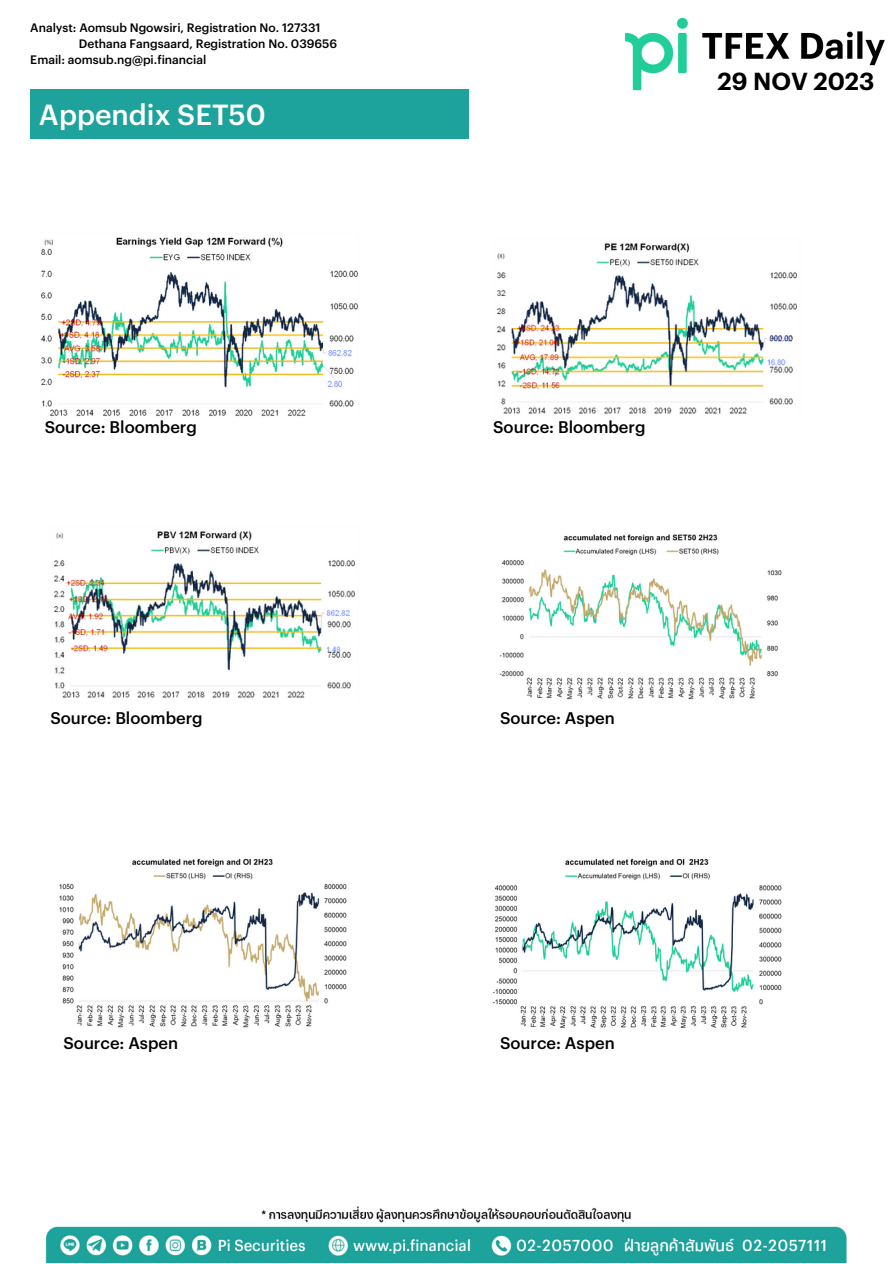
<style>
.page{position:relative;width:893px;height:1264px;background:#fff}
.page>*{position:absolute;margin:0;border:0;box-sizing:border-box;transform-origin:0 0}
.t1{font:500 28.5px "Graphik TH";color:#fff}
.t2{font:600 24.15px "Graphik TH";color:#000}
.t3{font:500 16.5px "Graphik TH";color:#000}
.t4{font:500 12px "Graphik TH";color:#000}
</style>
<div class="page">
<div style="left:30px;top:90px;width:438px;height:49px;background:#1da39c"></div>
<img style="left:624px;top:17px;width:261px;height:74px">
<img style="left:45px;top:1206px;width:802px;height:55px">
<img style="left:41px;top:237px;width:317px;height:179px">
<img style="left:497px;top:243px;width:300px;height:171px">
<img style="left:54px;top:531px;width:301px;height:167px">
<img style="left:499px;top:534px;width:283px;height:166px">
<img style="left:493px;top:858px;width:289px;height:170px">
<img style="left:59px;top:858px;width:288px;height:170px">
<p class="t4" style="left:30px;top:19px;width:292px">Analyst: Aomsub Ngowsiri, Registration No. 127331</p>
<p class="t4" style="left:79px;top:35px;width:260px">Dethana Fangsaard, Registration No. 039656</p>
<p class="t4" style="left:30px;top:51px;width:177px">Email: aomsub.ng@pi.financial</p>
<p class="t1" style="left:39px;top:93px;width:228px">Appendix SET50</p>
<p class="t2" style="left:717px;top:62px;width:158px">29 NOV 2023</p>
<p class="t3" style="left:45px;top:414px;width:154px">Source: Bloomberg</p>
<p class="t3" style="left:493px;top:414px;width:154px">Source: Bloomberg</p>
<p class="t3" style="left:50px;top:705px;width:154px">Source: Bloomberg</p>
<p class="t3" style="left:500px;top:705px;width:116px">Source: Aspen</p>
<p class="t3" style="left:63px;top:1030px;width:116px">Source: Aspen</p>
<p class="t3" style="left:500px;top:1030px;width:116px">Source: Aspen</p>
</div>
